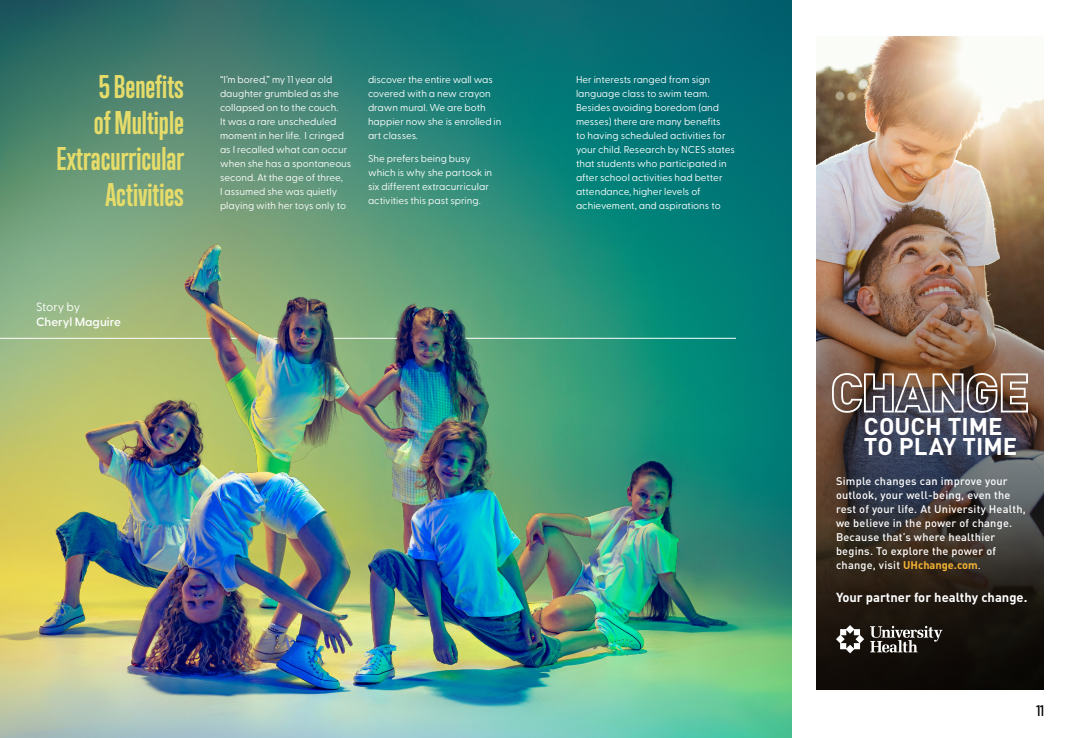
<style>
.page{position:relative;width:1080px;height:738px;background:#fff}
.page>*{position:absolute;margin:0;border:0;box-sizing:border-box;transform-origin:0 0}
.t1{font:700 30px/36px "Trump Gothic Pro";color:#e6dc6a;text-align:right}
.t2{font:700 23.9px/20.6px "DIN Pro";letter-spacing:.005em;color:#fff}
.t3{font:700 14px "Trump Gothic Pro";color:#000}
.t4{font:700 13px "DIN Pro";color:#fff}
.t5{font:600 12px "Greycliff CF";color:#fff}
.t6{font:12px "Greycliff CF";letter-spacing:-.005em;color:#fff}
.t7{font:500 11px/14px "DIN Pro";letter-spacing:.02em;color:#fff}
.t8{font:10px/14px "Greycliff CF";color:#fff}
.s1{font-weight:700;color:#f4b333}
.s2{font-weight:400}
</style>
<div class="page">
<img style="left:816px;top:36px;width:162px;height:59px">
<img style="left:816px;top:95px;width:228px;height:595px">
<svg style="left:870px;top:626px;width:73px;height:26px"></svg>
<svg style="left:836px;top:625px;width:28px;height:28px"></svg>
<img style="left:832px;top:373px;width:196px;height:40px">
<img style="left:0;top:0;width:792px;height:738px">
<hr style="left:0;top:338px;width:736px;height:1px;background:#fff">
<h1 class="t1" style="left:56px;top:68px;width:129px">5 Benefits<br>of Multiple<br>Extracurricular<br>Activities</h1>
<p class="t8" style="left:220px;top:72px;width:133px">“I’m bored,” my 11 year old daughter grumbled as she collapsed on to the couch.<br>It was a rare unscheduled moment in her life. I cringed as I recalled what can occur when she has a spontaneous second. At the age of three,<br>I assumed she was quietly playing with her toys only to</p>
<p class="t8" style="left:368px;top:72px;width:135px">discover the entire wall was covered with a new crayon drawn mural. We are both happier now she is enrolled in art classes.</p>
<p class="t8" style="left:368px;top:151px;width:126px">She prefers being busy which is why she partook in six different extracurricular activities this past spring.</p>
<p class="t6" style="left:36px;top:298px;width:46px">Story by</p>
<p class="t5" style="left:36px;top:312px;width:86px">Cheryl Maguire</p>
<p class="t8" style="left:576px;top:72px;width:161px">Her interests ranged from sign language class to swim team.<br>Besides avoiding boredom (and messes) there are many benefits<br>to having scheduled activities for your child. Research by NCES states that students who participated in after school activities had better attendance, higher levels of achievement, and aspirations to</p>
<h2 class="t2" style="left:864px;top:415px;width:155px">COUCH TIME<br>TO PLAY TIME</h2>
<p class="t7" style="left:836px;top:473px;width:191px">Simple changes can improve your outlook, your well-being, even the rest of your life. At University Health, we believe in the power of change.<br>Because that’s where healthier begins. To explore the power of change, visit <span class="s1">UHchange.com</span><span class="s2">.</span></p>
<h3 class="t4" style="left:836px;top:588px;width:193px">Your partner for healthy change.</h3>
<h3 class="t3" style="left:1036px;top:702px;width:9px">11</h3>
</div>
